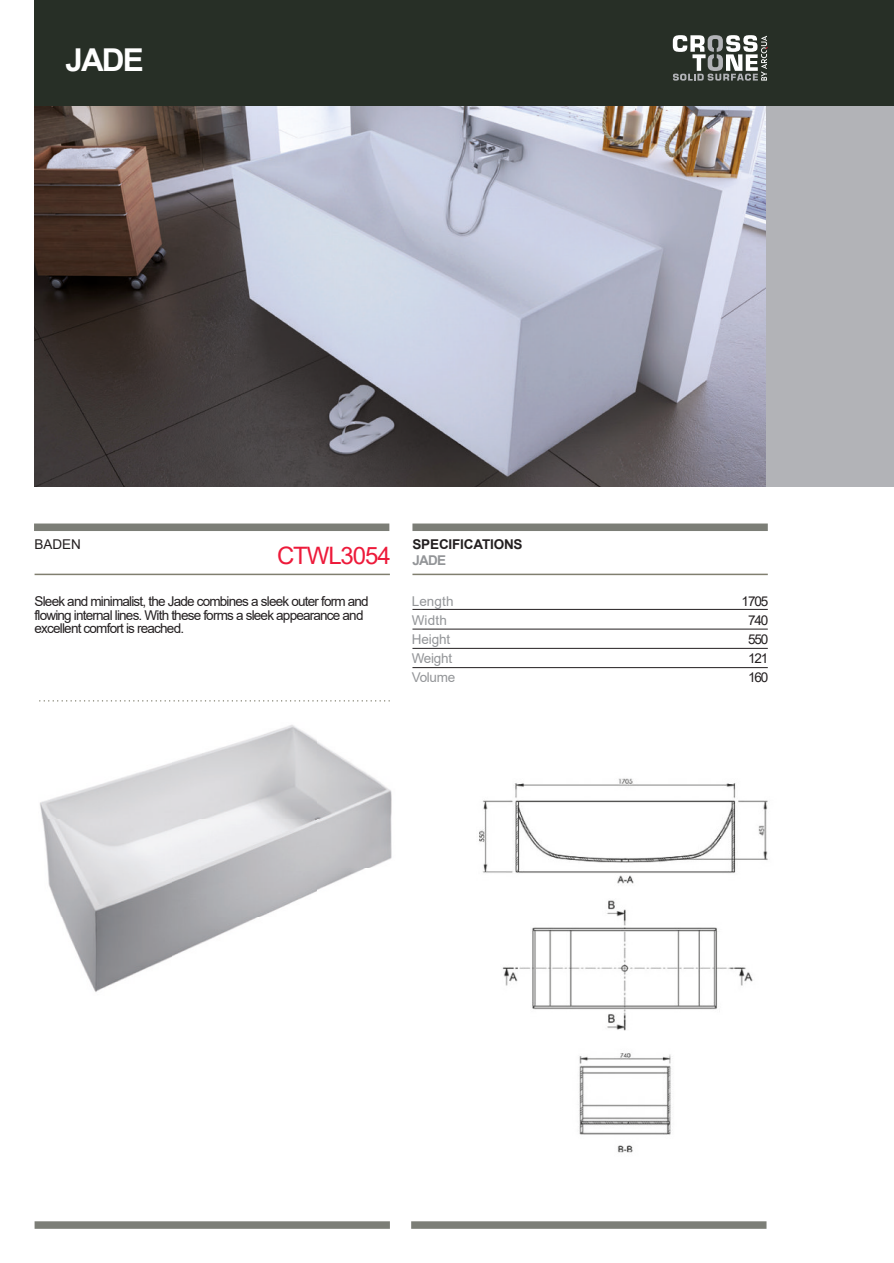
<style>
.page{position:relative;width:894px;height:1263px;background:#fff}
.page>*{position:absolute;margin:0;border:0;box-sizing:border-box;transform-origin:0 0}
.t1{font:700 31.5px "Arial";color:#fff}
.t2{font:24px "Arial";letter-spacing:-.045em;color:#ed1a3a}
.t3{font:13.5px/13.5px "Arial";letter-spacing:-.06em;color:#231f20}
.t4{font:13.5px/19.2px "Arial";letter-spacing:-.005em;color:#939598}
.t5{font:13.5px/19.2px "Arial";letter-spacing:-.085em;color:#231f20;text-align:center}
.t6{font:700 13.5px "Arial";letter-spacing:-.01em;color:#231f20}
.t7{font:700 13.5px "Arial";color:#939598}
</style>
<div class="page">
<div style="left:34px;top:0;width:859px;height:106px;background:#272f26"></div>
<div style="left:752px;top:106px;width:141px;height:381px;background:#b2b3b7"></div>
<img style="left:34px;top:106px;width:731px;height:381px">
<div style="left:34px;top:524px;width:355px;height:7px;background:#7c7e77"></div>
<div style="left:35px;top:1221px;width:355px;height:8px;background:#7c7e77"></div>
<div style="left:411px;top:1221px;width:355px;height:8px;background:#7c7e77"></div>
<div style="left:412px;top:524px;width:355px;height:7px;background:#7c7e77"></div>
<hr style="left:412px;top:574px;width:355px;height:1px;background:#807f6f">
<hr style="left:412px;top:629px;width:355px;height:1px;background:#231f20">
<hr style="left:412px;top:609px;width:355px;height:1px;background:#231f20">
<hr style="left:412px;top:667px;width:355px;height:1px;background:#231f20">
<hr style="left:412px;top:648px;width:355px;height:1px;background:#231f20">
<hr style="left:35px;top:574px;width:355px;height:1px;background:#807f6f">
<svg style="left:40px;top:700px;width:350px;height:2px"></svg>
<img style="left:40px;top:725px;width:352px;height:267px">
<img style="left:479px;top:778px;width:289px;height:375px">
<svg style="left:672px;top:35px;width:95px;height:46px"></svg>
<h1 class="t1" style="left:65px;top:48px;width:80px">JADE</h1>
<p class="t3" style="left:35px;top:539px;width:48px">BADEN</p>
<h2 class="t2" style="left:277px;top:547px;width:115px">CTWL3054</h2>
<p class="t3" style="left:35px;top:596px;width:335px">Sleek and minimalist, the Jade combines a sleek outer form and flowing internal lines. With these forms a sleek appearance and excellent comfort is reached.</p>
<p class="t6" style="left:412px;top:539px;width:112px">SPECIFICATIONS</p>
<p class="t7" style="left:412px;top:555px;width:35px">JADE</p>
<p class="t4" style="left:411px;top:593px;width:45px">Length<br>Width<br>Height<br>Weight<br>Volume</p>
<p class="t5" style="left:741px;top:593px;width:28px">1705<br>740<br>550<br>121<br>160</p>
</div>
